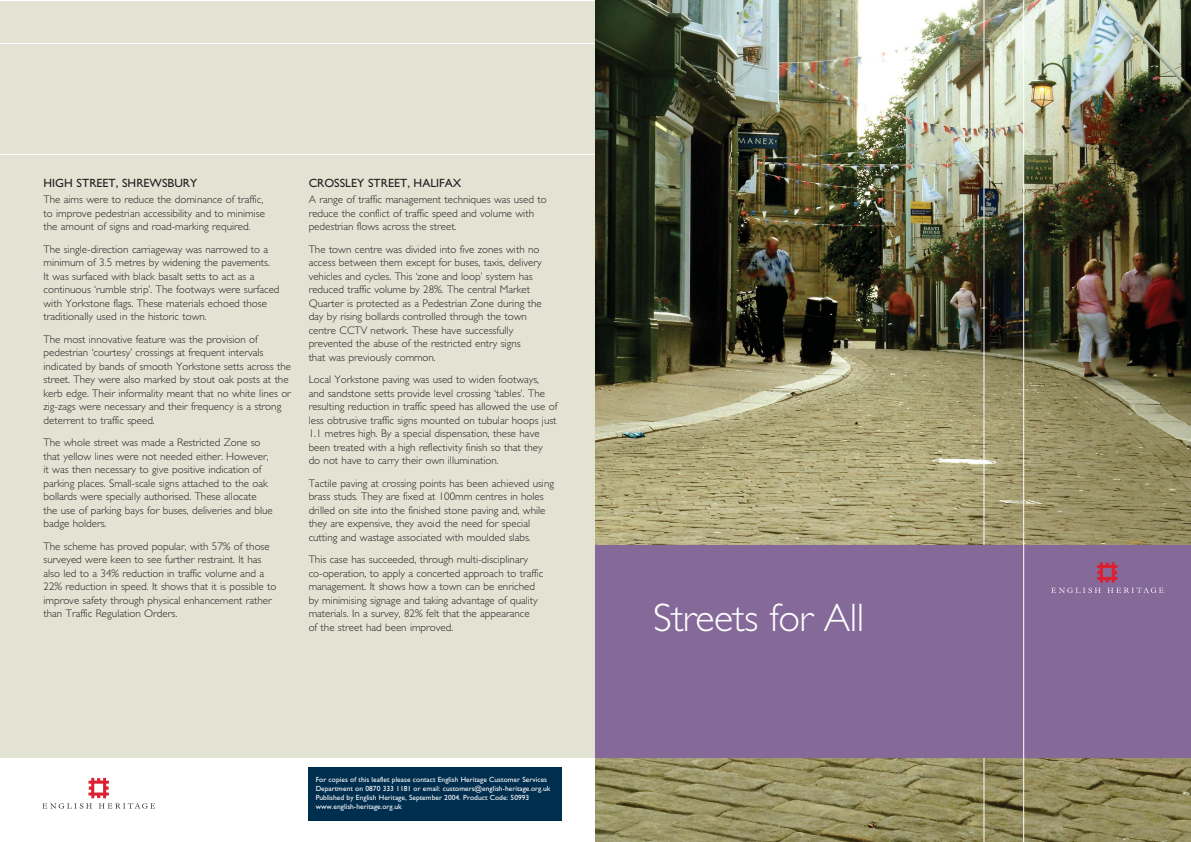
<style>
.page{position:relative;width:1191px;height:842px;background:#fff}
.page>*{position:absolute;margin:0;border:0;box-sizing:border-box;transform-origin:0 0}
.t1{font:300 40px "Gill Sans";letter-spacing:-.015em;color:#fff}
.t2{font:12px "Gill Sans";color:#231f20}
.t3{font:300 11px/13.5px "Gill Sans";color:#231f20}
.t4{font:7.5px/9px "Gill Sans";color:#fff}
</style>
<div class="page">
<div style="left:0;top:1px;width:595px;height:757px;background:#e2e3d3"></div>
<hr style="left:0;top:154px;width:595px;height:1px;background:#fff">
<hr style="left:0;top:43px;width:595px;height:1px;background:#fff">
<div style="left:308px;top:767px;width:253px;height:53px;background:#002e4f"></div>
<svg style="left:43px;top:778px;width:112px;height:31px"></svg>
<img style="left:595px;top:1px;width:596px;height:841px">
<hr style="left:983px;top:1px;width:1px;height:841px;background:#fff">
<div style="left:595px;top:545px;width:596px;height:213px;background:#856a99"></div>
<hr style="left:1023px;top:1px;width:1px;height:841px;background:#fff">
<svg style="left:1051px;top:562px;width:112px;height:31px"></svg>
<p class="t2" style="left:44px;top:179px;width:155px">HIGH STREET, SHREWSBURY</p>
<p class="t3" style="left:44px;top:194px;width:223px">The aims were to reduce the dominance of traffic, to improve pedestrian accessibility and to minimise the amount of signs and road-marking required.</p>
<p class="t3" style="left:44px;top:244px;width:237px">The single-direction carriageway was narrowed to a minimum of 3.5 metres by widening the pavements.<br>It was surfaced with black basalt setts to act as a continuous ‘rumble strip’. The footways were surfaced with Yorkstone flags. These materials echoed those traditionally used in the historic town.</p>
<p class="t3" style="left:44px;top:334px;width:249px">The most innovative feature was the provision of pedestrian ‘courtesy’ crossings at frequent intervals indicated by bands of smooth Yorkstone setts across the street. They were also marked by stout oak posts at the kerb edge. Their informality meant that no white lines or zig-zags were necessary and their frequency is a strong deterrent to traffic speed.</p>
<p class="t3" style="left:44px;top:437px;width:231px">The whole street was made a Restricted Zone so that yellow lines were not needed either. However, it was then necessary to give positive indication of parking places. Small-scale signs attached to the oak bollards were specially authorised. These allocate the use of parking bays for buses, deliveries and blue badge holders.</p>
<p class="t3" style="left:44px;top:541px;width:234px">The scheme has proved popular, with 57% of those surveyed were keen to see further restraint. It has also led to a 34% reduction in traffic volume and a 22% reduction in speed. It shows that it is possible to improve safety through physical enhancement rather than Traffic Regulation Orders.</p>
<p class="t2" style="left:309px;top:179px;width:154px">CROSSLEY STREET, HALIFAX</p>
<p class="t3" style="left:309px;top:194px;width:239px">A range of traffic management techniques was used to reduce the conflict of traffic speed and volume with pedestrian flows across the street.</p>
<p class="t3" style="left:309px;top:244px;width:235px">The town centre was divided into five zones with no access between them except for buses, taxis, delivery vehicles and cycles. This ‘zone and loop’ system has reduced traffic volume by 28%. The central Market Quarter is protected as a Pedestrian Zone during the day by rising bollards controlled through the town centre CCTV network. These have successfully prevented the abuse of the restricted entry signs<br>that was previously common.</p>
<p class="t3" style="left:309px;top:374px;width:250px">Local Yorkstone paving was used to widen footways, and sandstone setts provide level crossing ‘tables’. The resulting reduction in traffic speed has allowed the use of less obtrusive traffic signs mounted on tubular hoops just 1.1 metres high. By a special dispensation, these have been treated with a high reflectivity finish so that they<br>do not have to carry their own illumination.</p>
<p class="t3" style="left:309px;top:478px;width:247px">Tactile paving at crossing points has been achieved using brass studs. They are fixed at 100mm centres in holes drilled on site into the finished stone paving and, while they are expensive, they avoid the need for special cutting and wastage associated with moulded slabs.</p>
<p class="t3" style="left:309px;top:554px;width:236px">This case has succeeded, through multi-disciplinary co-operation, to apply a concerted approach to traffic management. It shows how a town can be enriched by minimising signage and taking advantage of quality materials. In a survey, 82% felt that the appearance<br>of the street had been improved.</p>
<p class="t4" style="left:316px;top:776px;width:236px">For copies of this leaflet please contact English Heritage Customer Services Department on 0870 333 1181 or email: customers@english-heritage.org.uk Published by English Heritage, September 2004. Product Code: 50993 www.english-heritage.org.uk</p>
<h1 class="t1" style="left:653px;top:604px;width:213px">Streets for All</h1>
</div>
